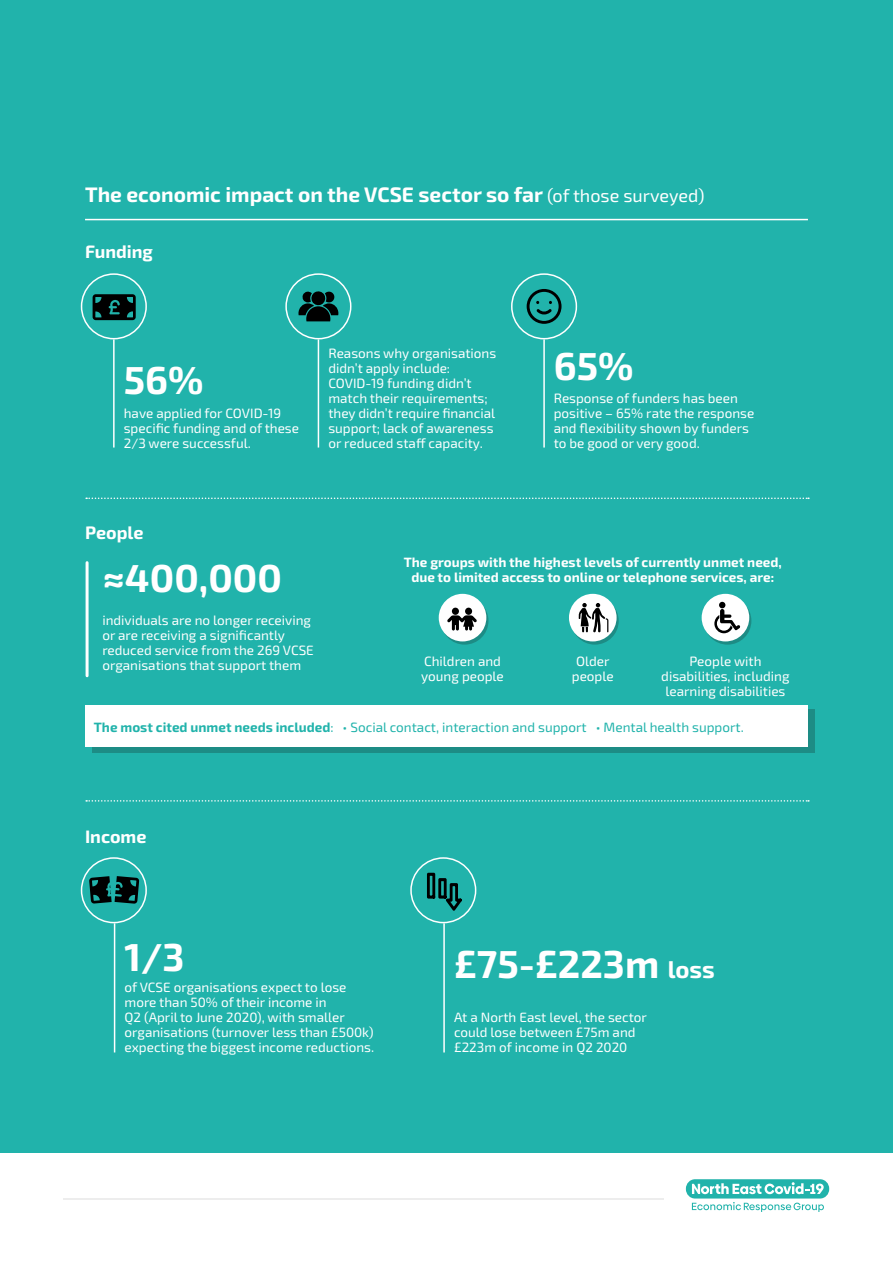
<style>
.page{position:relative;width:893px;height:1263px;background:#fff}
.page>*{position:absolute;margin:0;border:0;box-sizing:border-box;transform-origin:0 0}
.t1{font:700 39px "Exo 2.0";color:#fff}
.t2{font:700 21px "Exo 2.0";color:#fff}
.t3{font:700 18px "Exo 2.0";color:#fff}
.t4{font:13.5px/15px "Exo 2.0";color:#fff}
.t5{font:700 13.5px/15px "Exo 2.0";color:#fff;text-align:center}
.t6{font:13.5px "Exo 2.0";color:#21b3ab}
.s1{font-weight:400;font-size:18px}
.s2{font-weight:700}
.s3{font-size:24px}
</style>
<div class="page">
<hr style="left:63px;top:1198px;width:601px;height:2px;background:#ededed">
<div style="left:686px;top:1179px;width:143px;height:19px;background:#21b3ab;border-radius:9px"></div>
<svg style="left:692px;top:1182px;width:132px;height:12px"></svg>
<svg style="left:692px;top:1202px;width:132px;height:10px"></svg>
<div style="left:0;top:0;width:893px;height:1153px;background:#21b3ab"></div>
<hr style="left:85px;top:219px;width:723px;height:1px;background:#fff">
<hr style="left:113px;top:339px;width:2px;height:108px;background:#fff">
<hr style="left:543px;top:339px;width:2px;height:108px;background:#fff">
<hr style="left:318px;top:339px;width:1px;height:108px;background:#fff">
<svg style="left:86px;top:497px;width:723px;height:2px"></svg>
<svg style="left:86px;top:800px;width:723px;height:2px"></svg>
<svg style="left:527px;top:289px;width:34px;height:35px"></svg>
<div style="left:285px;top:273px;width:66px;height:66px;border:2px solid #fff;border-radius:50%"></div>
<div style="left:511px;top:273px;width:66px;height:66px;border:2px solid #fff;border-radius:50%"></div>
<div style="left:81px;top:273px;width:66px;height:66px;border:2px solid #fff;border-radius:50%"></div>
<svg style="left:93px;top:294px;width:43px;height:26px"></svg>
<svg style="left:298px;top:291px;width:40px;height:30px"></svg>
<svg style="left:441px;top:597px;width:47px;height:48px"></svg>
<svg style="left:571px;top:597px;width:48px;height:48px"></svg>
<svg style="left:704px;top:597px;width:47px;height:48px"></svg>
<div style="left:92px;top:709px;width:722px;height:44px;background:#1d8c85"></div>
<div style="left:85px;top:705px;width:723px;height:42px;background:#fff"></div>
<hr style="left:86px;top:563px;width:3px;height:113px;background:#fff">
<div style="left:439px;top:594px;width:47px;height:47px;background:#fff;border-radius:50%"></div>
<div style="left:569px;top:594px;width:48px;height:47px;background:#fff;border-radius:50%"></div>
<div style="left:702px;top:594px;width:47px;height:47px;background:#fff;border-radius:50%"></div>
<div style="left:452px;top:608px;width:7px;height:7px;background:#000;border-radius:50%"></div>
<div style="left:465px;top:608px;width:7px;height:7px;background:#000;border-radius:50%"></div>
<svg style="left:447px;top:615px;width:30px;height:15px"></svg>
<svg style="left:578px;top:603px;width:30px;height:30px"></svg>
<svg style="left:714px;top:602px;width:26px;height:31px"></svg>
<hr style="left:114px;top:923px;width:1px;height:129px;background:#fff">
<div style="left:81px;top:857px;width:66px;height:66px;border:2px solid #fff;border-radius:50%"></div>
<hr style="left:443px;top:923px;width:2px;height:129px;background:#fff">
<div style="left:410px;top:857px;width:66px;height:66px;border:2px solid #fff;border-radius:50%"></div>
<svg style="left:89px;top:876px;width:50px;height:28px"></svg>
<svg style="left:427px;top:873px;width:35px;height:38px"></svg>
<h2 class="t2" style="left:85px;top:182px;width:621px">The economic impact on the VCSE sector so far <span class="s1">(of those surveyed)</span></h2>
<h3 class="t3" style="left:85px;top:241px;width:69px">Funding</h3>
<h1 class="t1" style="left:124px;top:357px;width:81px">56%</h1>
<p class="t4" style="left:124px;top:406px;width:177px">have applied for COVID-19 specific funding and of these<br>2/3 were successful.</p>
<p class="t4" style="left:328px;top:346px;width:169px">Reasons why organisations didn’t apply include:<br>COVID-19 funding didn’t match their requirements; they didn’t require financial support; lack of awareness or reduced staff capacity.</p>
<h1 class="t1" style="left:554px;top:343px;width:81px">65%</h1>
<p class="t4" style="left:554px;top:391px;width:202px">Response of funders has been positive – 65% rate the response and flexibility shown by funders to be good or very good.</p>
<h3 class="t3" style="left:85px;top:521px;width:60px">People</h3>
<h1 class="t1" style="left:102px;top:555px;width:181px">≈400,000</h1>
<p class="t4" style="left:102px;top:613px;width:213px">individuals are no longer receiving or are receiving a significantly reduced service from the 269 VCSE organisations that support them</p>
<p class="t5" style="left:404px;top:555px;width:379px">The groups with the highest levels of currently unmet need, due to limited access to online or telephone services, are:</p>
<p class="t4" style="left:421px;top:653px;width:84px">Children and young people</p>
<p class="t4" style="left:572px;top:653px;width:43px;text-align:center">Older people</p>
<p class="t4" style="left:661px;top:653px;width:130px;text-align:center">People with disabilities, including learning disabilities</p>
<p class="t6" style="left:94px;top:720px;width:651px"><span class="s2">The most cited unmet needs included</span>: • Social contact, interaction and support • Mental health support.</p>
<h3 class="t3" style="left:85px;top:826px;width:63px">Income</h3>
<h1 class="t1" style="left:125px;top:934px;width:62px">1/3</h1>
<h1 class="t1" style="left:454px;top:941px;width:262px">£75-£223m <span class="s3">loss</span></h1>
<p class="t4" style="left:125px;top:980px;width:251px">of VCSE organisations expect to lose more than 50% of their income in<br>Q2 (April to June 2020), with smaller organisations (turnover less than £500k) expecting the biggest income reductions.</p>
<p class="t4" style="left:454px;top:1010px;width:194px">At a North East level, the sector could lose between £75m and £223m of income in Q2 2020</p>
</div>
